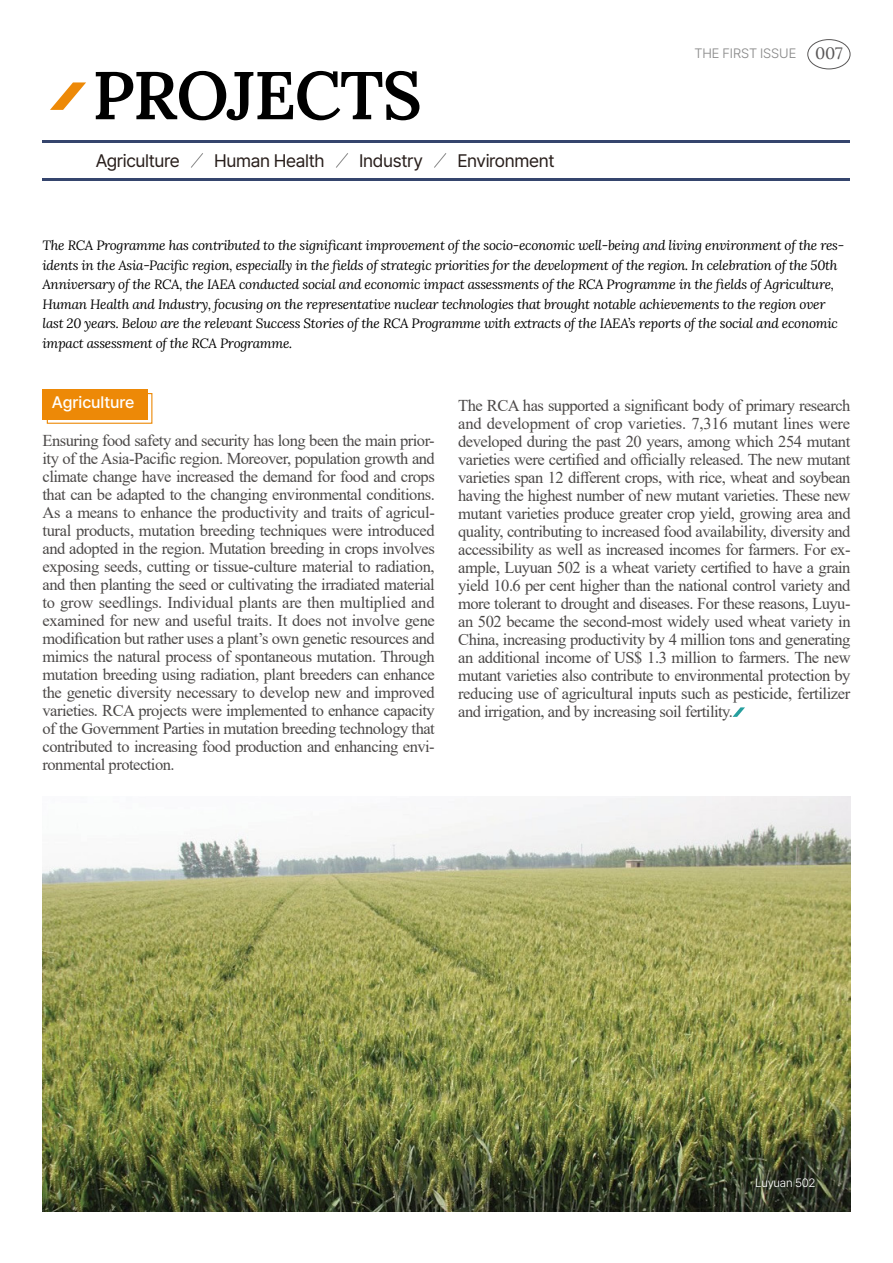
<style>
.page{position:relative;width:893px;height:1263px;background:#fff}
.page>*{position:absolute;margin:0;border:0;box-sizing:border-box;transform-origin:0 0}
.t1{font:600 67.5px "Lora";letter-spacing:-.02em;color:#000}
.t2{font:18px "Pretendard";letter-spacing:-.02em;color:#291f1c}
.t3{font:16.5px/18px "Times New Roman";letter-spacing:-.03em;color:#4c4948;text-align:justify}
.t4{font:500 16.5px "Pretendard";color:#fff}
.t5{font:16.5px "Lora";color:#595757}
.t6{font:italic 13.5px/19.5px "Lora";letter-spacing:-.02em;color:#000}
.t7{font:300 13.5px "Pretendard";letter-spacing:-.005em;color:#898989}
.t8{font:300 12px "Pretendard";letter-spacing:-.02em;color:#fff}
</style>
<div class="page">
<div style="left:807px;top:39px;width:43px;height:30px;border:1px solid #595757;border-radius:50%"></div>
<svg style="left:732px;top:707px;width:13px;height:10px"></svg>
<svg style="left:50px;top:82px;width:36px;height:28px"></svg>
<hr style="left:43px;top:178px;width:807px;height:2px;background:#35456d">
<hr style="left:43px;top:140px;width:807px;height:2px;background:#35456d">
<svg style="left:191px;top:153px;width:12px;height:15px"></svg>
<svg style="left:336px;top:153px;width:12px;height:15px"></svg>
<svg style="left:434px;top:153px;width:13px;height:15px"></svg>
<div style="left:47px;top:393px;width:105px;height:31px;border:1px solid #ed8907"></div>
<div style="left:43px;top:389px;width:105px;height:30px;background:#ed8907"></div>
<img style="left:43px;top:796px;width:807px;height:416px">
<h1 class="t1" style="left:92px;top:44px;width:331px">PROJECTS</h1>
<p class="t2" style="left:96px;top:148px;width:86px">Agriculture</p>
<p class="t2" style="left:214px;top:148px;width:112px">Human Health</p>
<p class="t2" style="left:359px;top:148px;width:65px">Industry</p>
<p class="t2" style="left:457px;top:148px;width:99px">Environment</p>
<p class="t7" style="left:694px;top:44px;width:103px">THE FIRST ISSUE</p>
<p class="t5" style="left:815px;top:41px;width:29px">007</p>
<p class="t6" style="left:43px;top:235px;width:803px">The RCA Programme has contributed to the significant improvement of the socio-economic well-being and living environment of the res&shy;idents in the Asia-Pacific region, especially in the fields of strategic priorities for the development of the region. In celebration of the 50th Anniversary of the RCA, the IAEA conducted social and economic impact assessments of the RCA Programme in the fields of Agriculture, Human Health and Industry, focusing on the representative nuclear technologies that brought notable achievements to the region over last 20 years. Below are the relevant Success Stories of the RCA Programme with extracts of the IAEA’s reports of the social and economic impact assessment of the RCA Programme.</p>
<p class="t4" style="left:52px;top:391px;width:84px">Agriculture</p>
<p class="t3" style="left:43px;top:431px;width:394px">Ensuring food safety and security has long been the main prior&shy;ity of the Asia-Pacific region. Moreover, population growth and climate change have increased the demand for food and crops that can be adapted to the changing environmental conditions.<br>As a means to enhance the productivity and traits of agricul&shy;tural products, mutation breeding techniques were introduced and adopted in the region. Mutation breeding in crops involves exposing seeds, cutting or tissue-culture material to radiation, and then planting the seed or cultivating the irradiated material to grow seedlings. Individual plants are then multiplied and examined for new and useful traits. It does not involve gene modification but rather uses a plant’s own genetic resources and mimics the natural process of spontaneous mutation. Through mutation breeding using radiation, plant breeders can enhance the genetic diversity necessary to develop new and improved varieties. RCA projects were implemented to enhance capacity of the Government Parties in mutation breeding technology that contributed to increasing food production and enhancing envi&shy;ronmental protection.</p>
<p class="t3" style="left:458px;top:396px;width:394px">The RCA has supported a significant body of primary research and development of crop varieties. 7,316 mutant lines were developed during the past 20 years, among which 254 mutant varieties were certified and officially released. The new mutant varieties span 12 different crops, with rice, wheat and soybean having the highest number of new mutant varieties. These new mutant varieties produce greater crop yield, growing area and quality, contributing to increased food availability, diversity and accessibility as well as increased incomes for farmers. For ex&shy;ample, Luyuan 502 is a wheat variety certified to have a grain yield 10.6 per cent higher than the national control variety and more tolerant to drought and diseases. For these reasons, Luyu&shy;an 502 became the second-most widely used wheat variety in China, increasing productivity by 4 million tons and generating an additional income of US$ 1.3 million to farmers. The new mutant varieties also contribute to environmental protection by reducing use of agricultural inputs such as pesticide, fertilizer and irrigation, and by increasing soil fertility.</p>
<p class="t8" style="left:755px;top:1174px;width:62px">Luyuan 502</p>
</div>
